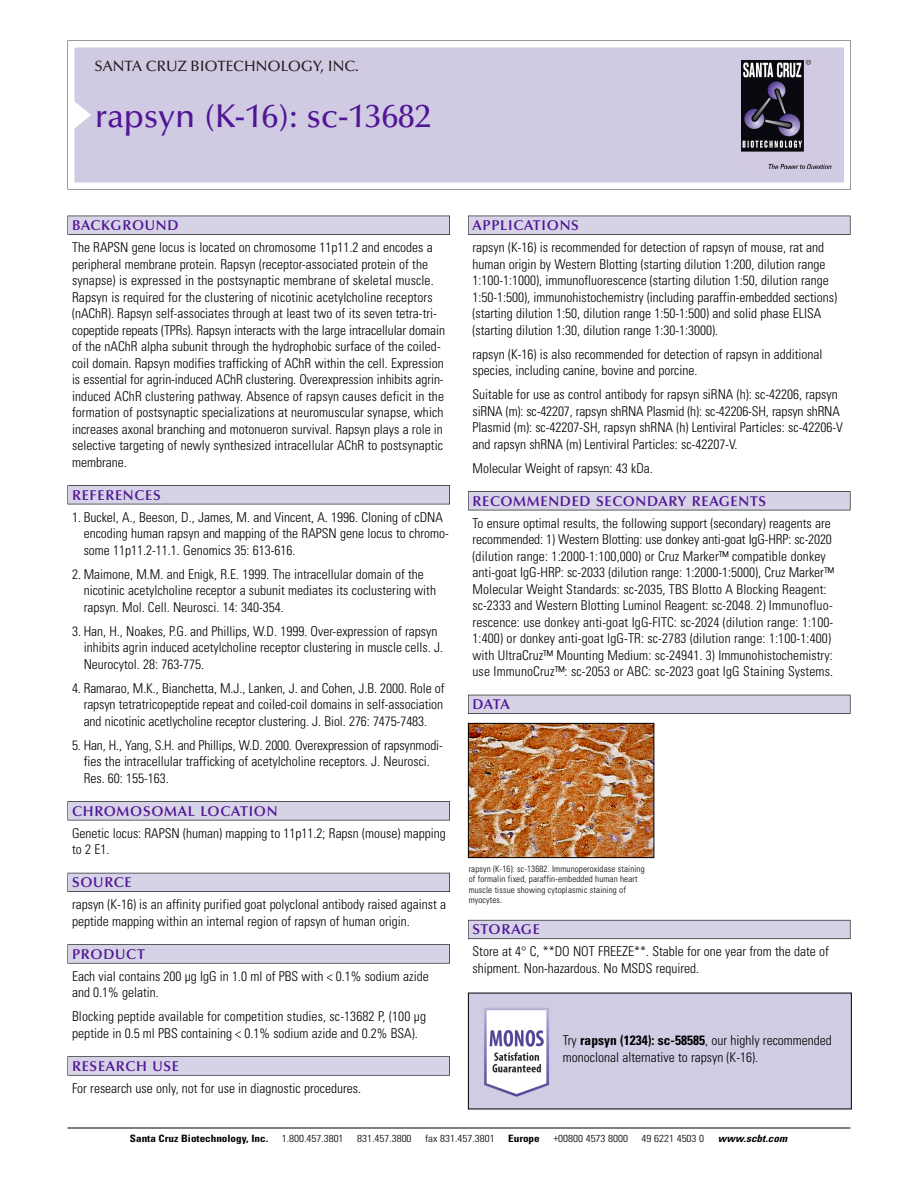
<style>
.page{position:relative;width:918px;height:1188px;background:#fff}
.page>*{position:absolute;margin:0;border:0;box-sizing:border-box;transform-origin:0 0}
.t1{font:500 33px "Optima";color:#511695}
.t2{font:500 15px "Optima";color:#231f20}
.t3{font:600 14.25px "Optima";letter-spacing:.05em;color:#511695}
.t4{font:300 condensed 13.5px/16.5px "Univers";color:#000}
.t5{font:300 condensed 10.2px "Univers";color:#000;scale:1.1 1}
.t6{font:700 condensed 10.2px "Univers";color:#000;scale:1.1 1}
.t7{font:italic 700 condensed 10.2px "Univers";letter-spacing:.005em;color:#000;scale:1.1 1}
.t8{font:300 condensed 9px/10.5px "Univers";letter-spacing:.015em;color:#000}
.s1{font-weight:700}
</style>
<div class="page">
<svg style="left:68px;top:40px;width:783px;height:149px"></svg>
<div style="left:74px;top:47px;width:770px;height:135px;background:#d1cae3"></div>
<img style="left:741px;top:60px;width:90px;height:108px">
<div style="left:68px;top:216px;width:382px;height:19px;background:#525155"></div>
<div style="left:68px;top:216px;width:381px;height:18px;background:#d7d3e7"></div>
<div style="left:68px;top:485px;width:382px;height:19px;background:#525155"></div>
<div style="left:68px;top:486px;width:381px;height:18px;background:#d7d3e7"></div>
<div style="left:68px;top:801px;width:382px;height:19px;background:#545357"></div>
<div style="left:68px;top:802px;width:381px;height:18px;background:#d7d3e7"></div>
<div style="left:68px;top:873px;width:382px;height:19px;background:#54535a"></div>
<div style="left:68px;top:873px;width:381px;height:18px;background:#d7d3e7"></div>
<svg style="left:68px;top:944px;width:382px;height:20px"></svg>
<div style="left:68px;top:945px;width:381px;height:18px;background:#d7d3e7"></div>
<div style="left:68px;top:1056px;width:382px;height:20px;background:#626263"></div>
<div style="left:68px;top:1057px;width:381px;height:18px;background:#d7d3e7"></div>
<div style="left:468px;top:216px;width:382px;height:19px;background:#525155"></div>
<div style="left:468px;top:216px;width:382px;height:18px;background:#d7d3e7"></div>
<div style="left:468px;top:491px;width:382px;height:19px;background:#525155"></div>
<div style="left:468px;top:492px;width:382px;height:18px;background:#d7d3e7"></div>
<div style="left:468px;top:695px;width:382px;height:19px;background:#525158"></div>
<div style="left:468px;top:695px;width:382px;height:18px;background:#d7d3e7"></div>
<div style="left:468px;top:920px;width:382px;height:19px;background:#66646e"></div>
<div style="left:468px;top:920px;width:382px;height:18px;background:#d7d3e7"></div>
<hr style="left:68px;top:1128px;width:782px;height:1px;background:#000">
<img style="left:470px;top:725px;width:182px;height:131px">
<div style="left:468px;top:723px;width:186px;height:135px;border:1px solid #000"></div>
<img style="left:470px;top:995px;width:380px;height:112px">
<p class="t2" style="left:94px;top:61px;width:266px">SANTA CRUZ BIOTECHNOLOGY, INC.</p>
<h1 class="t1" style="left:94px;top:103px;width:338px">rapsyn (K-16): sc-13682</h1>
<p class="t3" style="left:72px;top:219px;width:108px">BACKGROUND</p>
<p class="t4" style="left:72px;top:240px;width:375px">The RAPSN gene locus is located on chromosome 11p11.2 and encodes a peripheral membrane protein. Rapsyn (receptor-associated protein of the synapse) is expressed in the postsynaptic membrane of skeletal muscle.<br>Rapsyn is required for the clustering of nicotinic acetylcholine receptors (nAChR). Rapsyn self-associates through at least two of its seven tetra-tri&shy;copeptide repeats (TPRs). Rapsyn interacts with the large intracellular domain of the nAChR alpha subunit through the hydrophobic surface of the coiled&shy;coil domain. Rapsyn modifies trafficking of AChR within the cell. Expression is essential for agrin-induced AChR clustering. Overexpression inhibits agrin&shy;induced AChR clustering pathway. Absence of rapsyn causes deficit in the formation of postsynaptic specializations at neuromuscular synapse, which increases axonal branching and motonueron survival. Rapsyn plays a role in selective targeting of newly synthesized intracellular AChR to postsynaptic membrane.</p>
<p class="t3" style="left:72px;top:489px;width:90px">REFERENCES</p>
<p class="t4" style="left:84px;top:510px;width:367px;text-indent:-12px">1. Buckel, A., Beeson, D., James, M. and Vincent, A. 1996. Cloning of cDNA encoding human rapsyn and mapping of the RAPSN gene locus to chromo&shy;some 11p11.2-11.1. Genomics 35: 613-616.</p>
<p class="t4" style="left:84px;top:567px;width:354px;text-indent:-12px">2. Maimone, M.M. and Enigk, R.E. 1999. The intracellular domain of the nicotinic acetylcholine receptor a subunit mediates its coclustering with rapsyn. Mol. Cell. Neurosci. 14: 340-354.</p>
<p class="t4" style="left:84px;top:624px;width:361px;text-indent:-12px">3. Han, H., Noakes, P.G. and Phillips, W.D. 1999. Over-expression of rapsyn inhibits agrin induced acetylcholine receptor clustering in muscle cells. J.<br>Neurocytol. 28: 763-775.</p>
<p class="t4" style="left:84px;top:681px;width:362px;text-align:justify;text-indent:-12px">4. Ramarao, M.K., Bianchetta, M.J., Lanken, J. and Cohen, J.B. 2000. Role of rapsyn tetratricopeptide repeat and coiled-coil domains in self-association and nicotinic acetlycholine receptor clustering. J. Biol. 276: 7475-7483.</p>
<p class="t4" style="left:84px;top:738px;width:361px;text-indent:-12px">5. Han, H., Yang, S.H. and Phillips, W.D. 2000. Overexpression of rapsynmodi&shy;fies the intracellular trafficking of acetylcholine receptors. J. Neurosci.<br>Res. 60: 155-163.</p>
<p class="t3" style="left:72px;top:805px;width:207px">CHROMOSOMAL LOCATION</p>
<p class="t4" style="left:72px;top:826px;width:375px">Genetic locus: RAPSN (human) mapping to 11p11.2; Rapsn (mouse) mapping to 2 E1.</p>
<p class="t3" style="left:72px;top:877px;width:61px">SOURCE</p>
<p class="t4" style="left:72px;top:897px;width:376px">rapsyn (K-16) is an affinity purified goat polyclonal antibody raised against a peptide mapping within an internal region of rapsyn of human origin.</p>
<p class="t3" style="left:72px;top:948px;width:74px">PRODUCT</p>
<p class="t4" style="left:72px;top:969px;width:358px">Each vial contains 200 µg IgG in 1.0 ml of PBS with &lt; 0.1% sodium azide and 0.1% gelatin.</p>
<p class="t4" style="left:72px;top:1009px;width:356px">Blocking peptide available for competition studies, sc-13682 P, (100 µg peptide in 0.5 ml PBS containing &lt; 0.1% sodium azide and 0.2% BSA).</p>
<p class="t3" style="left:72px;top:1060px;width:109px">RESEARCH USE</p>
<p class="t4" style="left:72px;top:1081px;width:290px">For research use only, not for use in diagnostic procedures.</p>
<p class="t3" style="left:473px;top:219px;width:108px">APPLICATIONS</p>
<p class="t4" style="left:473px;top:240px;width:366px">rapsyn (K-16) is recommended for detection of rapsyn of mouse, rat and human origin by Western Blotting (starting dilution 1:200, dilution range 1:100-1:1000), immunofluorescence (starting dilution 1:50, dilution range 1:50-1:500), immunohistochemistry (including paraffin-embedded sections) (starting dilution 1:50, dilution range 1:50-1:500) and solid phase ELISA (starting dilution 1:30, dilution range 1:30-1:3000).</p>
<p class="t4" style="left:473px;top:347px;width:351px">rapsyn (K-16) is also recommended for detection of rapsyn in additional species, including canine, bovine and porcine.</p>
<p class="t4" style="left:473px;top:387px;width:372px">Suitable for use as control antibody for rapsyn siRNA (h): sc-42206, rapsyn siRNA (m): sc-42207, rapsyn shRNA Plasmid (h): sc-42206-SH, rapsyn shRNA Plasmid (m): sc-42207-SH, rapsyn shRNA (h) Lentiviral Particles: sc-42206-V and rapsyn shRNA (m) Lentiviral Particles: sc-42207-V.</p>
<p class="t4" style="left:473px;top:461px;width:182px">Molecular Weight of rapsyn: 43 kDa.</p>
<p class="t3" style="left:473px;top:495px;width:295px">RECOMMENDED SECONDARY REAGENTS</p>
<p class="t4" style="left:473px;top:516px;width:363px">To ensure optimal results, the following support (secondary) reagents are recommended: 1) Western Blotting: use donkey anti-goat IgG-HRP: sc-2020 (dilution range: 1:2000-1:100,000) or Cruz Marker™ compatible donkey anti-goat IgG-HRP: sc-2033 (dilution range: 1:2000-1:5000), Cruz Marker™ Molecular Weight Standards: sc-2035, TBS Blotto A Blocking Reagent: sc-2333 and Western Blotting Luminol Reagent: sc-2048. 2) Immunofluo&shy;rescence: use donkey anti-goat IgG-FITC: sc-2024 (dilution range: 1:100- 1:400) or donkey anti-goat IgG-TR: sc-2783 (dilution range: 1:100-1:400) with UltraCruz™ Mounting Medium: sc-24941. 3) Immunohistochemistry: use ImmunoCruz™: sc-2053 or ABC: sc-2023 goat IgG Staining Systems.</p>
<p class="t3" style="left:473px;top:699px;width:39px">DATA</p>
<p class="t8" style="left:469px;top:864px;width:178px">rapsyn (K-16): sc-13682. Immunoperoxidase staining of formalin fixed, paraffin-embedded human heart muscle tissue showing cytoplasmic staining of myocytes.</p>
<p class="t3" style="left:473px;top:924px;width:69px">STORAGE</p>
<p class="t4" style="left:473px;top:944px;width:358px">Store at 4° C, **DO NOT FREEZE**. Stable for one year from the date of shipment. Non-hazardous. No MSDS required.</p>
<p class="t4" style="left:563px;top:1034px;width:271px">Try <span class="s1">rapsyn (1234): sc-58585</span>, our highly recommended monoclonal alternative to rapsyn (K-16).</p>
<p class="t6" style="left:130px;top:1135px;width:127px">Santa Cruz Biotechnology, Inc.</p>
<p class="t5" style="left:282px;top:1135px;width:58px">1.800.457.3801</p>
<p class="t5" style="left:357px;top:1135px;width:51px">831.457.3800</p>
<p class="t5" style="left:425px;top:1135px;width:65px">fax 831.457.3801</p>
<p class="t6" style="left:508px;top:1135px;width:30px">Europe</p>
<p class="t5" style="left:553px;top:1135px;width:69px">+00800 4573 8000</p>
<p class="t5" style="left:642px;top:1135px;width:58px">49 6221 4503 0</p>
<p class="t7" style="left:718px;top:1135px;width:64px">www.scbt.com</p>
</div>
